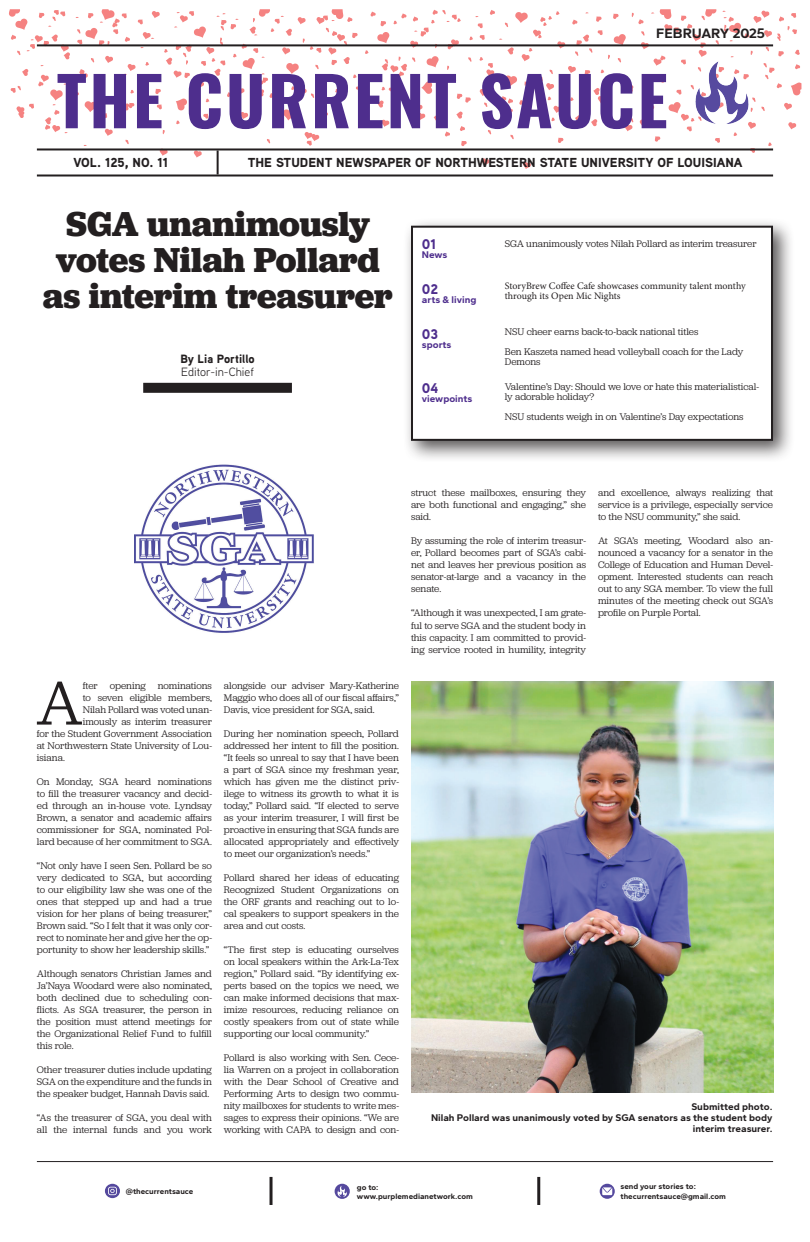
<style>
.page{position:relative;width:810px;height:1242px;background:#fff}
.page>*{position:absolute;margin:0;border:0;box-sizing:border-box;transform-origin:0 0}
.t1{font:67px "Oswald";letter-spacing:.04em;color:#4e2e8d}
.t2{font:64.2px "Jubilat";color:#231f20}
.t3{font:700 36px/36px "Jubilat";letter-spacing:-.005em;color:#231f20;text-align:center}
.t4{font:700 14px "Gantari";color:#231f20}
.t5{font:900 14px "Aaux Next";color:#4e2e8d}
.t6{font:900 13px "Aaux Next";color:#231f20}
.t7{font:12px "Aaux Next";color:#231f20}
.t8{font:900 12px "Aaux Next";color:#231f20}
.t9{font:10px/12px "Jubilat";letter-spacing:-.005em;color:#231f20;text-align:justify}
.t10{font:700 10px/11px "Gantari";color:#231f20;text-align:right}
.t11{font:10px/10px "Minion Pro";color:#231f20}
.t12{font:700 10px "Gantari";color:#4e2e8d}
.t13{font:700 8px/9.6px "Gantari";color:#231f20}
</style>
<div class="page">
<svg style="left:9px;top:9px;width:792px;height:160px"></svg>
<hr style="left:37px;top:148px;width:735px;height:2px;background:#231f20">
<hr style="left:37px;top:44px;width:735px;height:2px;background:#231f20">
<hr style="left:37px;top:174px;width:735px;height:2px;background:#231f20">
<hr style="left:216px;top:150px;width:2px;height:24px;background:#231f20">
<img style="left:692px;top:59px;width:57px;height:68px">
<hr style="left:37px;top:1160px;width:735px;height:1px;background:#231f20">
<hr style="left:269px;top:1176px;width:3px;height:28px;background:#231f20">
<hr style="left:537px;top:1176px;width:3px;height:28px;background:#231f20">
<svg style="left:105px;top:1183px;width:15px;height:14px"></svg>
<svg style="left:108px;top:1186px;width:9px;height:8px"></svg>
<svg style="left:334px;top:1183px;width:15px;height:15px"></svg>
<svg style="left:337px;top:1185px;width:9px;height:11px"></svg>
<svg style="left:599px;top:1183px;width:15px;height:15px"></svg>
<svg style="left:601px;top:1186px;width:11px;height:8px"></svg>
<div style="left:402px;top:217px;width:392px;height:246px;background:#231f20;opacity:.75"></div>
<div style="left:412px;top:227px;width:359px;height:213px;background:#fff"></div>
<div style="left:411px;top:226px;width:361px;height:215px;border:2px solid #231f20"></div>
<div style="left:143px;top:383px;width:149px;height:10px;background:#231f20"></div>
<img style="left:411px;top:681px;width:361px;height:411px">
<img style="left:134px;top:464px;width:180px;height:169px">
<h3 class="t4" style="left:655px;top:25px;width:110px">FEBRUARY 2025</h3>
<h1 class="t1" style="left:57px;top:41px;width:612px">THE CURRENT SAUCE</h1>
<h3 class="t6" style="left:73px;top:153px;width:96px">VOL. 125, NO. 11</h3>
<h3 class="t6" style="left:247px;top:153px;width:496px">THE STUDENT NEWSPAPER OF NORTHWESTERN STATE UNIVERSITY OF LOUISIANA</h3>
<h3 class="t3" style="left:43px;top:205px;width:351px">SGA unanimously votes Nilah Pollard as interim treasurer</h3>
<p class="t8" style="left:180px;top:350px;width:76px">By Lia Portillo</p>
<p class="t7" style="left:181px;top:364px;width:74px">Editor-in-Chief</p>
<h3 class="t5" style="left:421px;top:234px;width:16px">01</h3>
<p class="t12" style="left:421px;top:249px;width:27px">News</p>
<h3 class="t5" style="left:421px;top:279px;width:18px">02</h3>
<p class="t12" style="left:421px;top:294px;width:56px">arts &amp; living</p>
<h3 class="t5" style="left:421px;top:324px;width:18px">03</h3>
<p class="t12" style="left:421px;top:339px;width:31px">sports</p>
<h3 class="t5" style="left:421px;top:378px;width:18px">04</h3>
<p class="t12" style="left:421px;top:393px;width:52px">viewpoints</p>
<p class="t9" style="left:504px;top:237px;width:253px">SGA unanimously votes Nilah Pollard as interim treasurer</p>
<p class="t11" style="left:504px;top:281px;width:242px">StoryBrew Coffee Cafe showcases community talent monthy through its Open Mic Nights</p>
<p class="t9" style="left:504px;top:321px;width:240px;line-height:20px">NSU cheer earns back-to-back national titles<br>Ben Kaszeta named head volleyball coach for the Lady</p>
<p class="t9" style="left:504px;top:355px;width:37px">Demons</p>
<p class="t9" style="left:504px;top:381px;width:256px;line-height:10px">Valentine’s Day: Should we love or hate this materialistical&shy;ly adorable holiday?</p>
<p class="t9" style="left:504px;top:410px;width:240px">NSU students weigh in on Valentine’s Day expectations</p>
<h2 class="t2" style="left:36px;top:662px;width:48px">A</h2>
<p class="t9" style="left:83px;top:678px;width:130px">fter opening nominations</p>
<p class="t9" style="left:83px;top:690px;width:130px">to seven eligible members,</p>
<p class="t9" style="left:83px;top:702px;width:130px">Nilah Pollard was voted unan-</p>
<p class="t9" style="left:83px;top:714px;width:130px">imously as interim treasurer</p>
<p class="t9" style="left:37px;top:726px;width:176px">for the Student Government Association</p>
<p class="t9" style="left:37px;top:738px;width:176px">at Northwestern State University of Lou-</p>
<p class="t9" style="left:37px;top:750px;width:29px">isiana.</p>
<p class="t9" style="left:37px;top:774px;width:176px">On Monday, SGA heard nominations to fill the treasurer vacancy and decid&shy;ed through an in-house vote. Lyndsay Brown, a senator and academic affairs commissioner for SGA, nominated Pol&shy;lard because of her commitment to SGA.</p>
<p class="t9" style="left:37px;top:858px;width:176px">“Not only have I seen Sen. Pollard be so very dedicated to SGA, but according to our eligibility law she was one of the ones that stepped up and had a true vision for her plans of being treasurer,” Brown said. “So I felt that it was only cor&shy;rect to nominate her and give her the op&shy;portunity to show her leadership skills.”</p>
<p class="t9" style="left:37px;top:966px;width:176px">Although senators Christian James and Ja’Naya Woodard were also nominated, both declined due to scheduling con&shy;flicts. As SGA treasurer, the person in the position must attend meetings for the Organizational Relief Fund to fulfill this role.</p>
<p class="t9" style="left:37px;top:1062px;width:176px">Other treasurer duties include updating SGA on the expenditure and the funds in the speaker budget, Hannah Davis said.</p>
<p class="t9" style="left:37px;top:1110px;width:176px">“As the treasurer of SGA, you deal with all the internal funds and you work</p>
<p class="t9" style="left:224px;top:678px;width:176px">alongside our adviser Mary-Katherine Maggio who does all of our fiscal affairs,” Davis, vice president for SGA, said.</p>
<p class="t9" style="left:224px;top:726px;width:176px">During her nomination speech, Pollard addressed her intent to fill the position. “It feels so unreal to say that I have been a part of SGA since my freshman year, which has given me the distinct priv&shy;ilege to witness its growth to what it is today,” Pollard said. “If elected to serve as your interim treasurer, I will first be proactive in ensuring that SGA funds are allocated appropriately and effectively to meet our organization’s needs.”</p>
<p class="t9" style="left:224px;top:870px;width:176px">Pollard shared her ideas of educating Recognized Student Organizations on the ORF grants and reaching out to lo&shy;cal speakers to support speakers in the area and cut costs.</p>
<p class="t9" style="left:224px;top:942px;width:176px">“The first step is educating ourselves on local speakers within the Ark-La-Tex region,” Pollard said. “By identifying ex&shy;perts based on the topics we need, we can make informed decisions that max&shy;imize resources, reducing reliance on costly speakers from out of state while supporting our local community.”</p>
<p class="t9" style="left:224px;top:1050px;width:176px">Pollard is also working with Sen. Cece&shy;lia Warren on a project in collaboration with the Dear School of Creative and Performing Arts to design two commu&shy;nity mailboxes for students to write mes&shy;sages to express their opinions. “We are working with CAPA to design and con-</p>
<p class="t9" style="left:411px;top:486px;width:176px">struct these mailboxes, ensuring they are both functional and engaging,” she said.</p>
<p class="t9" style="left:411px;top:534px;width:176px">By assuming the role of interim treasur&shy;er, Pollard becomes part of SGA’s cabi&shy;net and leaves her previous position as senator-at-large and a vacancy in the senate.</p>
<p class="t9" style="left:411px;top:606px;width:176px">“Although it was unexpected, I am grate&shy;ful to serve SGA and the student body in this capacity. I am committed to provid&shy;ing service rooted in humility, integrity</p>
<p class="t9" style="left:597px;top:486px;width:176px">and excellence, always realizing that service is a privilege, especially service to the NSU community,” she said.</p>
<p class="t9" style="left:597px;top:534px;width:176px">At SGA’s meeting, Woodard also an&shy;nounced a vacancy for a senator in the College of Education and Human Devel&shy;opment. Interested students can reach out to any SGA member. To view the full minutes of the meeting check out SGA’s profile on Purple Portal.</p>
<p class="t10" style="left:430px;top:1100px;width:343px">Submitted photo.<br>Nilah Pollard was unanimously voted by SGA senators as the student body interim treasurer.</p>
<p class="t13" style="left:126px;top:1186px;width:69px">@thecurrentsauce</p>
<p class="t13" style="left:357px;top:1181px;width:117px">go to: www.purplemedianetwork.com</p>
<p class="t13" style="left:620px;top:1181px;width:107px">send your stories to: thecurrentsauce@gmail.com</p>
</div>
